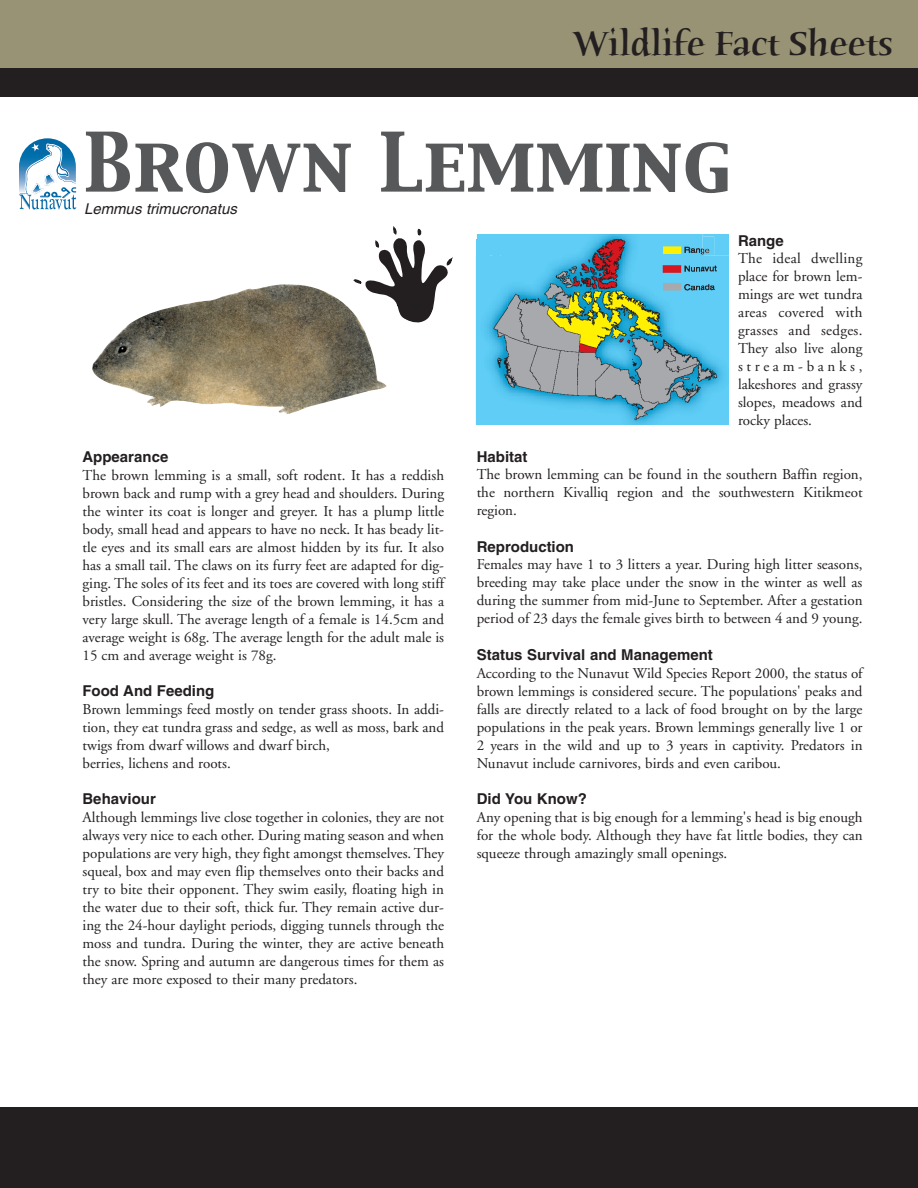
<style>
.page{position:relative;width:918px;height:1188px;background:#fff}
.page>*{position:absolute;margin:0;border:0;box-sizing:border-box;transform-origin:0 0}
.t1{font:72px "Capitals";color:#57585a}
.t2{font:500 36px "Humana Serif ITCTT";color:#231f20}
.t3{font:15px/18px "Adobe Garamond";color:#231f20;text-align:justify}
.t4{font:700 15px "Helvetica";color:#231f20}
.t5{font:italic 15px "Helvetica";color:#231f20}
</style>
<div class="page">
<div style="left:0;top:0;width:918px;height:69px;background:#989374"></div>
<div style="left:0;top:69px;width:918px;height:28px;background:#231f20"></div>
<img style="left:92px;top:284px;width:295px;height:130px">
<img style="left:507px;top:256px;width:195px;height:169px">
<img style="left:476px;top:256px;width:31px;height:169px">
<img style="left:702px;top:256px;width:27px;height:169px">
<svg style="left:476px;top:234px;width:253px;height:22px;background:#63bddc"></svg>
<svg style="left:352px;top:226px;width:101px;height:99px"></svg>
<div style="left:0;top:1107px;width:918px;height:81px;background:#231f20"></div>
<svg style="left:19px;top:138px;width:57px;height:72px"></svg>
<h2 class="t2" style="left:573px;top:22px;width:322px">Wildlife Fact Sheets</h2>
<h1 class="t1" style="left:84px;top:125px;width:648px">Brown Lemming</h1>
<p class="t5" style="left:84px;top:203px;width:154px">Lemmus trimucronatus</p>
<p class="t4" style="left:738px;top:234px;width:47px">Range</p>
<p class="t3" style="left:738px;top:251px;width:126px">The ideal dwelling place for brown lem&shy;mings are wet tundra areas covered with grasses and sedges.<br>They also live along stream-banks, lakeshores and grassy slopes, meadows and rocky places.</p>
<p class="t4" style="left:82px;top:450px;width:87px">Appearance</p>
<p class="t3" style="left:82px;top:467px;width:363px">The brown lemming is a small, soft rodent. It has a reddish brown back and rump with a grey head and shoulders. During the winter its coat is longer and greyer. It has a plump little body, small head and appears to have no neck. It has beady lit&shy;tle eyes and its small ears are almost hidden by its fur. It also has a small tail. The claws on its furry feet are adapted for dig&shy;ging. The soles of its feet and its toes are covered with long stiff bristles. Considering the size of the brown lemming, it has a very large skull. The average length of a female is 14.5cm and average weight is 68g. The average length for the adult male is 15 cm and average weight is 78g.</p>
<p class="t4" style="left:82px;top:684px;width:133px">Food And Feeding</p>
<p class="t3" style="left:82px;top:701px;width:363px;text-align:left">Brown lemmings feed mostly on tender grass shoots. In addi&shy;tion, they eat tundra grass and sedge, as well as moss, bark and twigs from dwarf willows and dwarf birch,<br>berries, lichens and roots.</p>
<p class="t4" style="left:82px;top:793px;width:75px">Behaviour</p>
<p class="t3" style="left:82px;top:809px;width:363px">Although lemmings live close together in colonies, they are not always very nice to each other. During mating season and when populations are very high, they fight amongst themselves. They squeal, box and may even flip themselves onto their backs and try to bite their opponent. They swim easily, floating high in the water due to their soft, thick fur. They remain active dur&shy;ing the 24-hour daylight periods, digging tunnels through the moss and tundra. During the winter, they are active beneath the snow. Spring and autumn are dangerous times for them as they are more exposed to their many predators.</p>
<p class="t4" style="left:477px;top:450px;width:52px">Habitat</p>
<p class="t3" style="left:477px;top:467px;width:387px">The brown lemming can be found in the southern Baffin region, the northern Kivalliq region and the southwestern Kitikmeot region.</p>
<p class="t4" style="left:477px;top:540px;width:99px">Reproduction</p>
<p class="t3" style="left:477px;top:557px;width:387px">Females may have 1 to 3 litters a year. During high litter seasons, breeding may take place under the snow in the winter as well as during the summer from mid-June to September. After a gestation period of 23 days the female gives birth to between 4 and 9 young.</p>
<p class="t4" style="left:477px;top:648px;width:238px">Status Survival and Management</p>
<p class="t3" style="left:477px;top:665px;width:387px">According to the Nunavut Wild Species Report 2000, the status of brown lemmings is considered secure. The populations' peaks and falls are directly related to a lack of food brought on by the large populations in the peak years. Brown lemmings generally live 1 or 2 years in the wild and up to 3 years in captivity. Predators in Nunavut include carnivores, birds and even caribou.</p>
<p class="t4" style="left:477px;top:792px;width:112px">Did You Know?</p>
<p class="t3" style="left:477px;top:809px;width:387px">Any opening that is big enough for a lemming's head is big enough for the whole body. Although they have fat little bodies, they can squeeze through amazingly small openings.</p>
</div>
